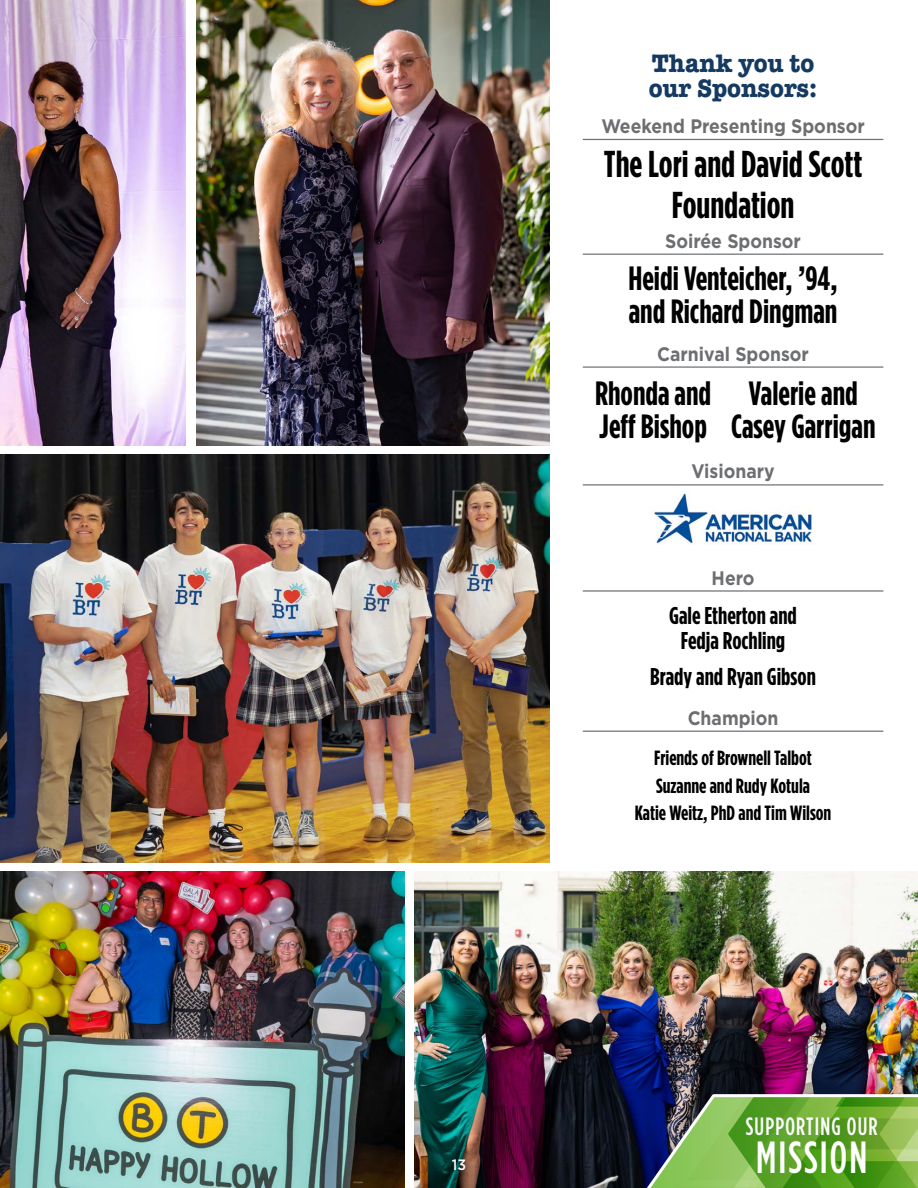
<style>
.page{position:relative;width:918px;height:1188px;background:#fff}
.page>*{position:absolute;margin:0;border:0;box-sizing:border-box;transform-origin:0 0}
.t1{font:500 45px "Gotham Condensed";letter-spacing:.05em;color:#fff;scale:.93 1}
.t2{font:700 37.35px/41.1px "Gotham Condensed";color:#000;text-align:center}
.t3{font:700 33.6px/33.6px "Gotham Condensed";color:#000}
.t4{font:700 26.1px/25.8px "American Typewriter";color:#153a62;scale:.94 1}
.t5{font:500 25.05px "Gotham Condensed";letter-spacing:.05em;color:#fff;scale:.93 1}
.t6{font:700 24.3px/24.3px "Gotham Condensed";color:#000;text-align:center}
.t7{font:700 20.55px/27.8px "Gotham Condensed";color:#000;text-align:center}
.t8{font:700 19.5px "Gotham";color:#6d6e71;scale:.9 1}
.t9{font:500 15px "Gotham";color:#fff;scale:.94 1}
</style>
<div class="page">
<img style="left:0;top:872px;width:405px;height:316px">
<img style="left:197px;top:0;width:353px;height:446px">
<img style="left:415px;top:872px;width:503px;height:316px">
<img style="left:0;top:0;width:186px;height:446px">
<img style="left:0;top:454px;width:550px;height:409px">
<hr style="left:583px;top:590px;width:300px;height:2px;background:#6d6e71">
<hr style="left:583px;top:139px;width:300px;height:1px;background:#6d6e71">
<hr style="left:583px;top:254px;width:300px;height:1px;background:#6d6e71">
<hr style="left:583px;top:484px;width:300px;height:2px;background:#6d6e71">
<img style="left:653px;top:493px;width:159px;height:51px">
<hr style="left:583px;top:366px;width:300px;height:2px;background:#6d6e71">
<hr style="left:583px;top:731px;width:300px;height:1px;background:#6d6e71">
<svg style="left:623px;top:1093px;width:295px;height:95px;background:#619345"></svg>
<p class="t9" style="left:452px;top:1155px;width:17px">13</p>
<p class="t4" style="left:649px;top:49px;width:181px">Thank you to our Sponsors:</p>
<p class="t8" style="left:601px;top:113px;width:294px">Weekend Presenting Sponsor</p>
<p class="t2" style="left:604px;top:143px;width:260px">The Lori and David Scott<br>Foundation</p>
<p class="t8" style="left:665px;top:228px;width:152px">Soirée Sponsor</p>
<p class="t3" style="left:629px;top:261px;width:211px">Heidi Venteicher, ’94, and Richard Dingman</p>
<p class="t8" style="left:657px;top:341px;width:170px">Carnival Sponsor</p>
<p class="t3" style="left:595px;top:376px;width:118px">Rhonda and<br>Jeff Bishop</p>
<p class="t3" style="left:731px;top:376px;width:146px;text-align:center">Valerie and<br>Casey Garrigan</p>
<p class="t8" style="left:691px;top:459px;width:94px">Visionary</p>
<p class="t8" style="left:712px;top:565px;width:49px">Hero</p>
<p class="t6" style="left:669px;top:603px;width:129px">Gale Etherton and<br>Fedja Rochling</p>
<p class="t6" style="left:650px;top:664px;width:167px">Brady and Ryan Gibson</p>
<p class="t8" style="left:688px;top:705px;width:102px">Champion</p>
<p class="t7" style="left:635px;top:744px;width:198px">Friends of Brownell Talbot<br>Suzanne and Rudy Kotula<br>Katie Weitz, PhD and Tim Wilson</p>
<p class="t5" style="left:746px;top:1113px;width:143px">SUPPORTING OUR</p>
<h1 class="t1" style="left:756px;top:1133px;width:121px">MISSION</h1>
</div>
